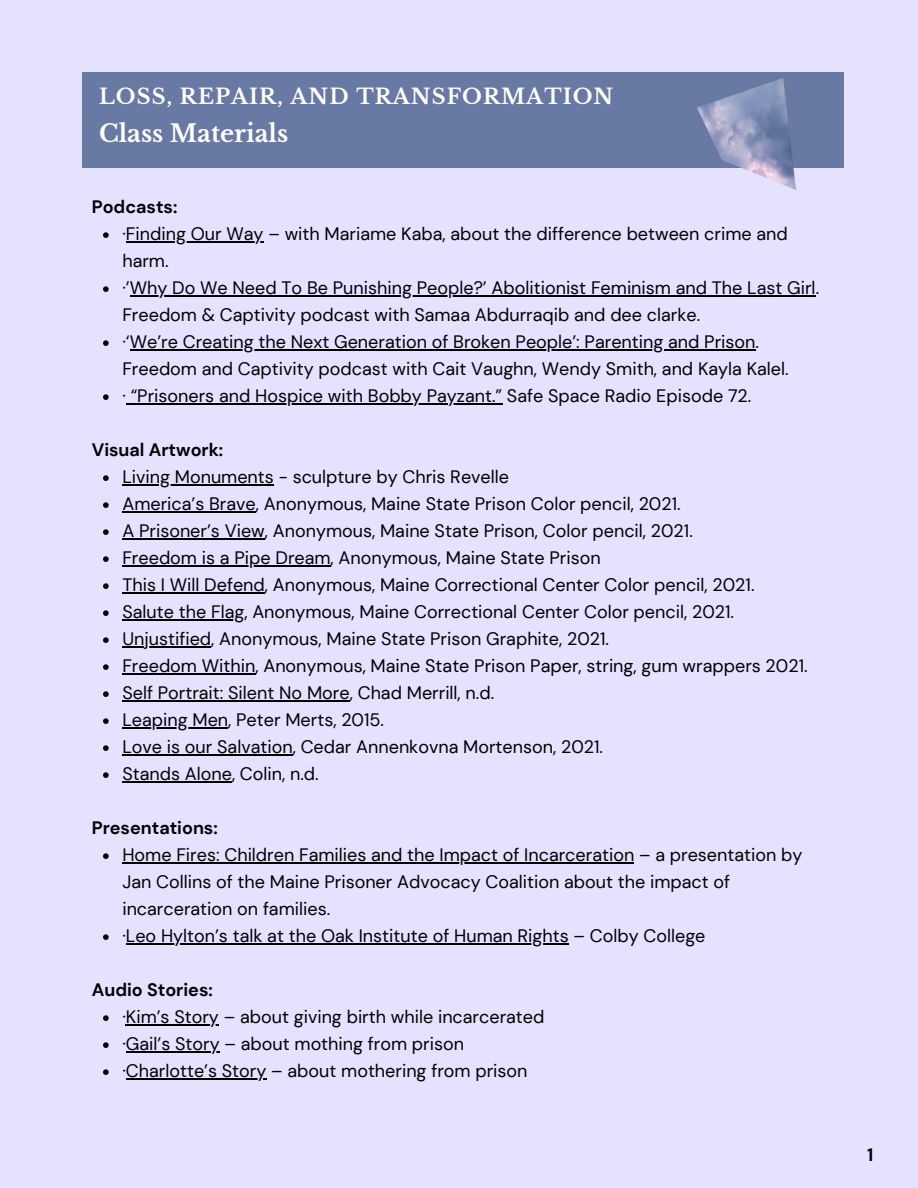
<style>
.page{position:relative;width:918px;height:1188px;background:#e4e2ff}
.page>*{position:absolute;margin:0;border:0;box-sizing:border-box;transform-origin:0 0}
.t1{font:700 24px "Libre Baskerville";color:#fff}
.t2{font:700 21px "Libre Baskerville";letter-spacing:.05em;color:#fff}
.t3{font:18px/27px "DM Sans";color:#000}
.t4{font:700 18px "DM Sans";color:#000}
</style>
<div class="page">
<svg style="left:103px;top:232px;width:6px;height:6px"></svg>
<hr style="left:126px;top:241px;width:138px;height:1px;background:#000">
<svg style="left:103px;top:286px;width:6px;height:6px"></svg>
<hr style="left:130px;top:295px;width:686px;height:1px;background:#000">
<svg style="left:103px;top:340px;width:6px;height:6px"></svg>
<hr style="left:130px;top:349px;width:625px;height:1px;background:#000">
<svg style="left:103px;top:394px;width:6px;height:6px"></svg>
<hr style="left:126px;top:403px;width:376px;height:1px;background:#000">
<svg style="left:103px;top:475px;width:6px;height:6px"></svg>
<hr style="left:122px;top:484px;width:152px;height:1px;background:#000">
<svg style="left:103px;top:502px;width:6px;height:6px"></svg>
<hr style="left:122px;top:511px;width:134px;height:1px;background:#000">
<svg style="left:103px;top:529px;width:6px;height:6px"></svg>
<hr style="left:122px;top:538px;width:143px;height:1px;background:#000">
<svg style="left:103px;top:556px;width:6px;height:6px"></svg>
<hr style="left:122px;top:565px;width:209px;height:1px;background:#000">
<svg style="left:103px;top:583px;width:6px;height:6px"></svg>
<hr style="left:122px;top:592px;width:143px;height:1px;background:#000">
<svg style="left:103px;top:610px;width:6px;height:6px"></svg>
<hr style="left:122px;top:619px;width:122px;height:1px;background:#000">
<svg style="left:103px;top:637px;width:6px;height:6px"></svg>
<hr style="left:122px;top:646px;width:89px;height:1px;background:#000">
<svg style="left:103px;top:664px;width:6px;height:6px"></svg>
<hr style="left:122px;top:673px;width:133px;height:1px;background:#000">
<svg style="left:103px;top:691px;width:6px;height:6px"></svg>
<hr style="left:122px;top:700px;width:228px;height:1px;background:#000">
<svg style="left:103px;top:718px;width:6px;height:6px"></svg>
<hr style="left:122px;top:727px;width:106px;height:1px;background:#000">
<svg style="left:103px;top:745px;width:6px;height:6px"></svg>
<hr style="left:122px;top:754px;width:171px;height:1px;background:#000">
<svg style="left:103px;top:772px;width:6px;height:6px"></svg>
<hr style="left:122px;top:781px;width:110px;height:1px;background:#000">
<svg style="left:103px;top:853px;width:6px;height:6px"></svg>
<hr style="left:122px;top:862px;width:512px;height:1px;background:#000">
<svg style="left:103px;top:934px;width:6px;height:6px"></svg>
<hr style="left:126px;top:943px;width:443px;height:1px;background:#000">
<svg style="left:103px;top:1015px;width:6px;height:6px"></svg>
<hr style="left:126px;top:1024px;width:93px;height:1px;background:#000">
<svg style="left:103px;top:1042px;width:6px;height:6px"></svg>
<hr style="left:126px;top:1051px;width:94px;height:1px;background:#000">
<svg style="left:103px;top:1069px;width:6px;height:6px"></svg>
<hr style="left:126px;top:1078px;width:140px;height:1px;background:#000">
<div style="left:83px;top:72px;width:761px;height:96px;background:#6879a3"></div>
<img style="left:697px;top:79px;width:99px;height:110px">
<p class="t2" style="left:99px;top:84px;width:516px">LOSS, REPAIR, AND TRANSFORMATION</p>
<h1 class="t1" style="left:99px;top:119px;width:191px">Class Materials</h1>
<p class="t4" style="left:92px;top:195px;width:87px">Podcasts:</p>
<p class="t3" style="left:122px;top:221px;width:698px">·Finding Our Way – with Mariame Kaba, about the difference between crime and harm.<br>·’Why Do We Need To Be Punishing People?’ Abolitionist Feminism and The Last Girl.<br>Freedom &amp; Captivity podcast with Samaa Abdurraqib and dee clarke.<br>·‘We’re Creating the Next Generation of Broken People’: Parenting and Prison.<br>Freedom and Captivity podcast with Cait Vaughn, Wendy Smith, and Kayla Kalel.<br>· “Prisoners and Hospice with Bobby Payzant.” Safe Space Radio Episode 72.</p>
<p class="t4" style="left:92px;top:438px;width:133px">Visual Artwork:</p>
<p class="t3" style="left:122px;top:464px;width:687px">Living Monuments - sculpture by Chris Revelle<br>America’s Brave, Anonymous, Maine State Prison Color pencil, 2021.<br>A Prisoner’s View, Anonymous, Maine State Prison, Color pencil, 2021.<br>Freedom is a Pipe Dream, Anonymous, Maine State Prison<br>This I Will Defend, Anonymous, Maine Correctional Center Color pencil, 2021.<br>Salute the Flag, Anonymous, Maine Correctional Center Color pencil, 2021.<br>Unjustified, Anonymous, Maine State Prison Graphite, 2021.<br>Freedom Within, Anonymous, Maine State Prison Paper, string, gum wrappers 2021.<br>Self Portrait: Silent No More, Chad Merrill, n.d.<br>Leaping Men, Peter Merts, 2015.<br>Love is our Salvation, Cedar Annenkovna Mortenson, 2021.<br>Stands Alone, Colin, n.d.</p>
<p class="t4" style="left:92px;top:816px;width:127px">Presentations:</p>
<p class="t3" style="left:122px;top:842px;width:682px">Home Fires: Children Families and the Impact of Incarceration – a presentation by Jan Collins of the Maine Prisoner Advocacy Coalition about the impact of incarceration on families.<br>·Leo Hylton’s talk at the Oak Institute of Human Rights – Colby College</p>
<p class="t4" style="left:92px;top:978px;width:123px">Audio Stories:</p>
<p class="t3" style="left:122px;top:1004px;width:424px">·Kim’s Story – about giving birth while incarcerated ·Gail’s Story – about mothing from prison ·Charlotte’s Story – about mothering from prison</p>
<p class="t4" style="left:867px;top:1143px;width:8px">1</p>
</div>
